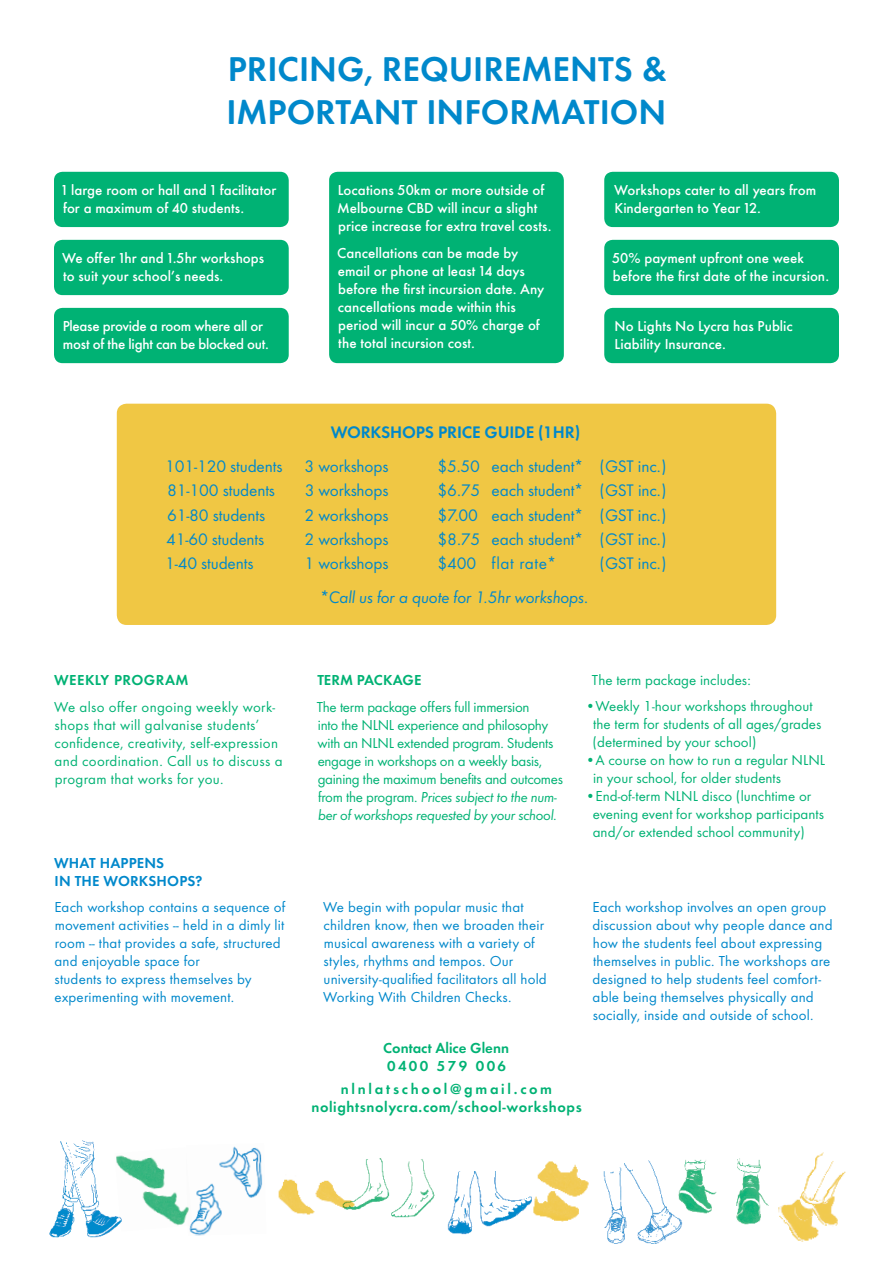
<style>
.page{position:relative;width:893px;height:1263px;background:#fff}
.page>*{position:absolute;margin:0;border:0;box-sizing:border-box;transform-origin:0 0}
.t1{font:600 35.7px/42.9px "Futura Round";color:#0088cb}
.t2{font:17.4px "Futura Round";letter-spacing:-.01em;color:#0088cb}
.t3{font:italic 17.4px "Futura Round";letter-spacing:-.01em;color:#0088cb}
.t4{font:600 17.4px "Futura Round";letter-spacing:-.01em;color:#0088cb}
.t5{font:17.4px "Futura Round";letter-spacing:.03em;color:#0088cb}
.t6{font:15px/18px "Futura Round";letter-spacing:.01em;color:#0088cb}
.t7{font:500 15px/18px "Futura Round";color:#fff}
.t8{font:15px/18px "Futura Round";color:#00b274}
.t9{font:15px/18px "Futura Round";letter-spacing:-.02em;color:#00b274}
.t10{font:15px/18px "Futura Round";letter-spacing:.02em;color:#00b274}
.t11{font:600 15px/18px "Futura Round";letter-spacing:.04em;color:#00b274;text-align:center}
.t12{font:500 15px/18px "Futura Round";letter-spacing:-.02em;color:#fff}
.t13{font:600 15px/18px "Futura Round";color:#00b274}
.t14{font:600 15px/18px "Futura Round";letter-spacing:.01em;color:#0088cb}
.s1{font-style:normal}
.s2{font-style:italic}
</style>
<div class="page">
<img style="left:361px;top:1158px;width:74px;height:60px">
<img style="left:684px;top:1158px;width:85px;height:66px">
<img style="left:190px;top:1146px;width:73px;height:89px">
<img style="left:49px;top:1140px;width:65px;height:98px">
<img style="left:778px;top:1152px;width:68px;height:90px">
<img style="left:536px;top:1161px;width:53px;height:61px">
<img style="left:114px;top:1147px;width:78px;height:84px">
<img style="left:603px;top:1160px;width:81px;height:84px">
<img style="left:447px;top:1172px;width:89px;height:63px">
<img style="left:278px;top:1179px;width:83px;height:36px">
<div style="left:117px;top:404px;width:659px;height:221px;background:#f0c744;border-radius:10px"></div>
<div style="left:54px;top:172px;width:235px;height:55px;background:#00b274;border-radius:9px"></div>
<div style="left:329px;top:172px;width:235px;height:191px;background:#00b274;border-radius:9px"></div>
<div style="left:54px;top:240px;width:235px;height:55px;background:#00b274;border-radius:9px"></div>
<div style="left:54px;top:308px;width:235px;height:55px;background:#00b274;border-radius:9px"></div>
<div style="left:604px;top:172px;width:235px;height:55px;background:#00b274;border-radius:9px"></div>
<div style="left:604px;top:240px;width:235px;height:55px;background:#00b274;border-radius:9px"></div>
<div style="left:604px;top:308px;width:235px;height:55px;background:#00b274;border-radius:9px"></div>
<h1 class="t1" style="left:226px;top:44px;width:442px">PRICING, REQUIREMENTS &amp;<br>IMPORTANT INFORMATION</h1>
<p class="t7" style="left:62px;top:180px;width:216px">1 large room or hall and 1 facilitator for a maximum of 40 students.</p>
<p class="t7" style="left:337px;top:180px;width:216px">Locations 50km or more outside of<br>Melbourne CBD will incur a slight price increase for extra travel costs.</p>
<p class="t7" style="left:337px;top:242px;width:208px">Cancellations can be made by email or phone at least 14 days before the first incursion date. Any cancellations made within this period will incur a 50% charge of the total incursion cost.</p>
<p class="t7" style="left:62px;top:248px;width:204px">We offer 1hr and 1.5hr workshops to suit your school’s needs.</p>
<p class="t12" style="left:63px;top:316px;width:208px">Please provide a room where all or most of the light can be blocked out.</p>
<p class="t4" style="left:331px;top:419px;width:251px">WORKSHOPS PRICE GUIDE (1HR)</p>
<p class="t7" style="left:614px;top:180px;width:204px">Workshops cater to all years from<br>Kindergarten to Year 12.</p>
<p class="t7" style="left:612px;top:248px;width:218px">50% payment upfront one week before the first date of the incursion.</p>
<p class="t7" style="left:615px;top:316px;width:180px">No Lights No Lycra has Public<br>Liability Insurance.</p>
<p class="t2" style="left:165px;top:454px;width:119px">101-120 students</p>
<p class="t2" style="left:305px;top:454px;width:85px">3 workshops</p>
<p class="t2" style="left:438px;top:454px;width:230px">$5.50 each student* (GST inc.)</p>
<p class="t2" style="left:167px;top:478px;width:109px">81-100 students</p>
<p class="t2" style="left:305px;top:478px;width:85px">3 workshops</p>
<p class="t2" style="left:438px;top:478px;width:230px">$6.75 each student* (GST inc.)</p>
<p class="t2" style="left:167px;top:502px;width:100px">61-80 students</p>
<p class="t2" style="left:305px;top:502px;width:85px">2 workshops</p>
<p class="t2" style="left:438px;top:502px;width:230px">$7.00 each student* (GST inc.)</p>
<p class="t2" style="left:166px;top:527px;width:100px">41-60 students</p>
<p class="t2" style="left:305px;top:527px;width:85px">2 workshops</p>
<p class="t2" style="left:438px;top:527px;width:230px">$8.75 each student* (GST inc.)</p>
<p class="t2" style="left:165px;top:551px;width:90px">1-40 students</p>
<p class="t2" style="left:305px;top:551px;width:85px">1 workshops</p>
<p class="t5" style="left:438px;top:551px;width:120px">$400 flat rate*</p>
<p class="t2" style="left:600px;top:551px;width:68px">(GST inc.)</p>
<p class="t3" style="left:319px;top:585px;width:270px">*Call us for a quote for 1.5hr workshops<span class="s1">.</span></p>
<p class="t11" style="left:54px;top:670px;width:136px">WEEKLY PROGRAM</p>
<p class="t10" style="left:54px;top:696px;width:230px">We also offer ongoing weekly work&shy;shops that will galvanise students’ confidence, creativity, self-expression and coordination. Call us to discuss a program that works for you.</p>
<p class="t13" style="left:317px;top:670px;width:106px">TERM PACKAGE</p>
<p class="t9" style="left:317px;top:696px;width:248px">The term package offers full immersion<br>into the NLNL experience and philosophy with an NLNL extended program. Students engage in workshops on a weekly basis, gaining the maximum benefits and outcomes from the program. <span class="s2">Prices subject to the num&shy;ber of workshops requested by your school.</span></p>
<p class="t14" style="left:54px;top:852px;width:150px">WHAT HAPPENS<br>IN THE WORKSHOPS?</p>
<p class="t6" style="left:54px;top:897px;width:232px">Each workshop contains a sequence of movement activities -- held in a dimly lit room -- that provides a safe, structured and enjoyable space for<br>students to express themselves by experimenting with movement.</p>
<p class="t6" style="left:323px;top:897px;width:225px">We begin with popular music that children know, then we broaden their musical awareness with a variety of styles, rhythms and tempos. Our university-qualified facilitators all hold Working With Children Checks.</p>
<p class="t8" style="left:592px;top:670px;width:161px">The term package includes:</p>
<p class="t8" style="left:592px;top:696px;width:230px;text-indent:-7px">•Weekly 1-hour workshops throughout the term for students of all ages/grades (determined by your school)</p>
<p class="t8" style="left:593px;top:750px;width:234px;text-indent:-7px">•A course on how to run a regular NLNL in your school, for older students</p>
<p class="t8" style="left:593px;top:786px;width:233px;text-indent:-7px">•End-of-term NLNL disco (lunchtime or evening event for workshop participants and/or extended school community)</p>
<p class="t6" style="left:593px;top:897px;width:242px">Each workshop involves an open group discussion about why people dance and how the students feel about expressing themselves in public. The workshops are designed to help students feel comfort&shy;able being themselves physically and socially, inside and outside of school.</p>
<p class="t13" style="left:383px;top:1038px;width:127px">Contact Alice Glenn<br>0400 579 006</p>
<p class="t11" style="left:311px;top:1078px;width:272px">nlnlatschool@gmail.com nolightsnolycra.com/school-workshops</p>
</div>
